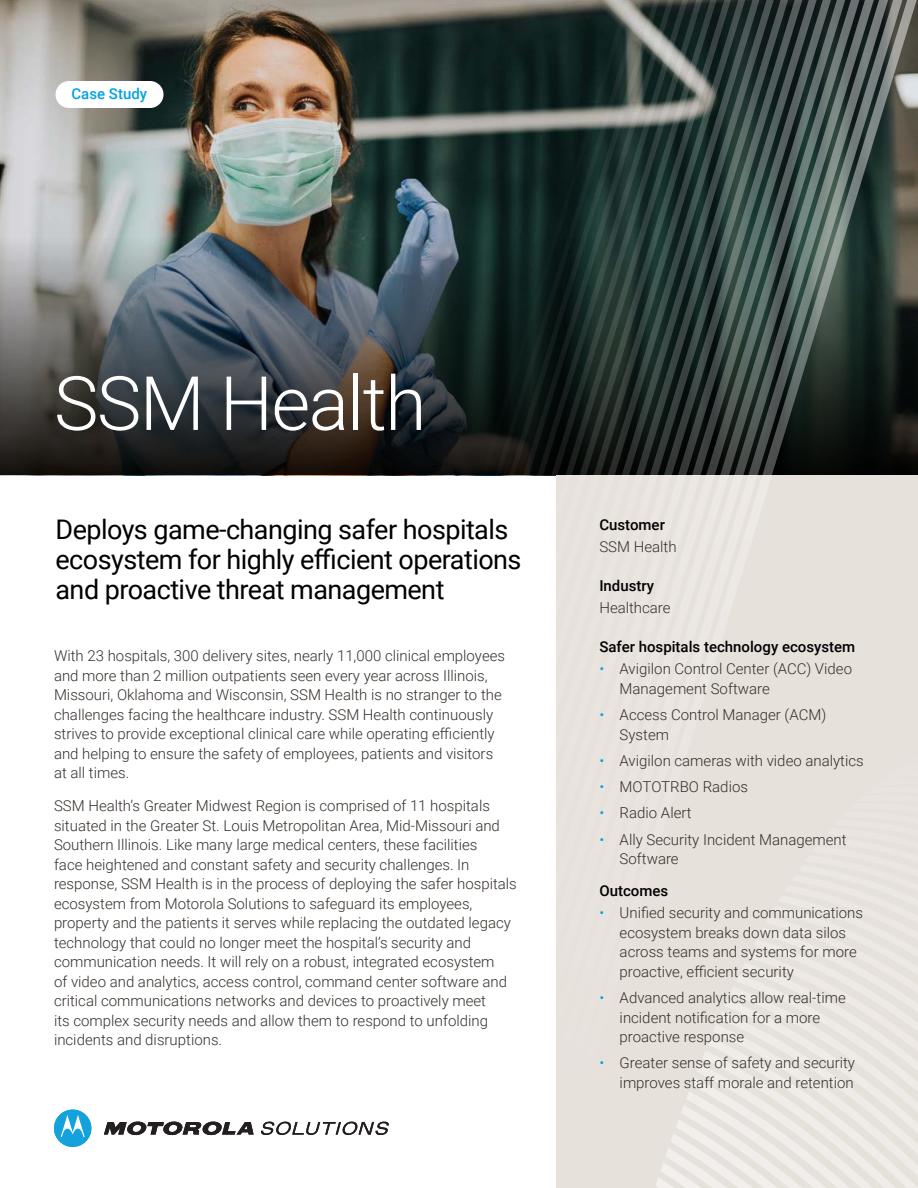
<style>
.page{position:relative;width:918px;height:1188px;background:#fff}
.page>*{position:absolute;margin:0;border:0;box-sizing:border-box;transform-origin:0 0}
.t1{font:300 75px "Roboto";letter-spacing:-.02em;color:#fff}
.t2{font:27px/30px "Roboto";letter-spacing:-.02em;color:#000}
.t3{font:300 15px/19.5px "Roboto";color:#352f2a}
.t4{font:500 15px "Roboto";color:#000}
.t5{font:500 15px "Roboto";color:#00a3e0}
.s1{color:#00a3e0}
</style>
<div class="page">
<img style="left:0;top:0;width:179px;height:238px">
<svg style="left:0;top:238px;width:179px;height:237px;background:#5a5d5e"></svg>
<div style="left:556px;top:475px;width:362px;height:713px;background:#e7e1dc"></div>
<div style="left:650px;top:770px;width:268px;height:9px;background:#e7e1dc"></div>
<div style="left:650px;top:795px;width:268px;height:8px;background:#e7e1dc"></div>
<div style="left:650px;top:803px;width:268px;height:8px;background:#e7e1dc"></div>
<div style="left:650px;top:811px;width:268px;height:8px;background:#e7e1dc"></div>
<div style="left:650px;top:819px;width:268px;height:9px;background:#e7e1dc"></div>
<div style="left:650px;top:828px;width:268px;height:8px;background:#e7e1dc"></div>
<div style="left:650px;top:836px;width:268px;height:8px;background:#e7e1dc"></div>
<div style="left:650px;top:844px;width:268px;height:8px;background:#e7e1dc"></div>
<div style="left:650px;top:852px;width:268px;height:8px;background:#e7e1dc"></div>
<div style="left:650px;top:860px;width:268px;height:8px;background:#e7e1dc"></div>
<div style="left:650px;top:868px;width:268px;height:9px;background:#e7e1dc"></div>
<div style="left:650px;top:877px;width:268px;height:8px;background:#e7e1dc"></div>
<div style="left:650px;top:885px;width:268px;height:8px;background:#e7e1dc"></div>
<div style="left:650px;top:893px;width:268px;height:8px;background:#e7e1dc"></div>
<div style="left:650px;top:901px;width:268px;height:8px;background:#e7e1dc"></div>
<div style="left:650px;top:909px;width:268px;height:8px;background:#e7e1dc"></div>
<div style="left:650px;top:917px;width:268px;height:9px;background:#e7e1dc"></div>
<svg style="left:650px;top:926px;width:268px;height:8px;background:#e8e3de"></svg>
<svg style="left:650px;top:934px;width:268px;height:8px;background:#e8e3de"></svg>
<svg style="left:650px;top:942px;width:268px;height:8px;background:#e8e3de"></svg>
<svg style="left:650px;top:950px;width:268px;height:8px;background:#e8e3de"></svg>
<svg style="left:650px;top:958px;width:268px;height:8px;background:#e8e3de"></svg>
<svg style="left:650px;top:966px;width:268px;height:9px;background:#e9e3df"></svg>
<svg style="left:650px;top:975px;width:268px;height:8px;background:#e9e3df"></svg>
<svg style="left:650px;top:983px;width:268px;height:8px;background:#e9e3df"></svg>
<svg style="left:650px;top:991px;width:268px;height:8px;background:#e9e3df"></svg>
<svg style="left:650px;top:999px;width:268px;height:8px;background:#e9e4df"></svg>
<svg style="left:650px;top:1007px;width:268px;height:9px;background:#e9e4df"></svg>
<svg style="left:650px;top:1016px;width:268px;height:8px;background:#e9e4e0"></svg>
<svg style="left:650px;top:1024px;width:268px;height:8px;background:#e9e4e0"></svg>
<svg style="left:650px;top:1032px;width:268px;height:156px;background:#ebe6e1"></svg>
<img style="left:179px;top:0;width:305px;height:475px">
<svg style="left:484px;top:0;width:434px;height:475px;background:#2f3c38"></svg>
<div style="left:56px;top:81px;width:108px;height:27px;background:#fff;border-radius:14px"></div>
<svg style="left:104px;top:1122px;width:150px;height:14px"></svg>
<svg style="left:261px;top:1122px;width:128px;height:13px"></svg>
<div style="left:54px;top:1110px;width:37px;height:37px;background:#14a2dc;border-radius:50%"></div>
<svg style="left:61px;top:1115px;width:24px;height:22px"></svg>
<p class="t5" style="left:72px;top:84px;width:77px">Case Study</p>
<h1 class="t1" style="left:54px;top:351px;width:374px">SSM Health</h1>
<h2 class="t2" style="left:56px;top:513px;width:468px">Deploys game-changing safer hospitals ecosystem for highly efficient operations and proactive threat management</h2>
<p class="t3" style="left:54px;top:646px;width:453px">With 23 hospitals, 300 delivery sites, nearly 11,000 clinical employees and more than 2 million outpatients seen every year across Illinois, Missouri, Oklahoma and Wisconsin, SSM Health is no stranger to the challenges facing the healthcare industry. SSM Health continuously strives to provide exceptional clinical care while operating efficiently and helping to ensure the safety of employees, patients and visitors at all times.</p>
<p class="t3" style="left:54px;top:796px;width:464px">SSM Health’s Greater Midwest Region is comprised of 11 hospitals situated in the Greater St. Louis Metropolitan Area, Mid-Missouri and Southern Illinois. Like many large medical centers, these facilities<br>face heightened and constant safety and security challenges. In response, SSM Health is in the process of deploying the safer hospitals ecosystem from Motorola Solutions to safeguard its employees, property and the patients it serves while replacing the outdated legacy technology that could no longer meet the hospital’s security and communication needs. It will rely on a robust, integrated ecosystem<br>of video and analytics, access control, command center software and critical communications networks and devices to proactively meet<br>its complex security needs and allow them to respond to unfolding incidents and disruptions.</p>
<p class="t4" style="left:599px;top:514px;width:67px">Customer</p>
<p class="t3" style="left:599px;top:537px;width:79px">SSM Health</p>
<p class="t4" style="left:599px;top:575px;width:56px">Industry</p>
<p class="t3" style="left:599px;top:598px;width:73px">Healthcare</p>
<p class="t4" style="left:599px;top:636px;width:257px">Safer hospitals technology ecosystem</p>
<p class="t3" style="left:620px;top:659px;width:234px;text-indent:-20px"><span class="s1">•</span> Avigilon Control Center (ACC) Video<br>Management Software</p>
<p class="t3" style="left:620px;top:704px;width:208px;text-indent:-20px"><span class="s1">•</span> Access Control Manager (ACM)<br>System</p>
<p class="t3" style="left:599px;top:750px;width:266px"><span class="s1">•</span> Avigilon cameras with video analytics</p>
<p class="t3" style="left:599px;top:776px;width:150px"><span class="s1">•</span> MOTOTRBO Radios</p>
<p class="t3" style="left:599px;top:803px;width:94px"><span class="s1">•</span> Radio Alert</p>
<p class="t3" style="left:620px;top:829px;width:229px;text-indent:-20px"><span class="s1">•</span> Ally Security Incident Management<br>Software</p>
<p class="t4" style="left:599px;top:880px;width:70px">Outcomes</p>
<p class="t3" style="left:620px;top:903px;width:245px;text-indent:-20px"><span class="s1">•</span> Unified security and communications ecosystem breaks down data silos across teams and systems for more proactive, efficient security</p>
<p class="t3" style="left:620px;top:987px;width:228px;text-indent:-20px"><span class="s1">•</span> Advanced analytics allow real-time incident notification for a more proactive response</p>
<p class="t3" style="left:599px;top:1053px;width:257px;text-align:right"><span class="s1">•</span> Greater sense of safety and security improves staff morale and retention</p>
</div>
